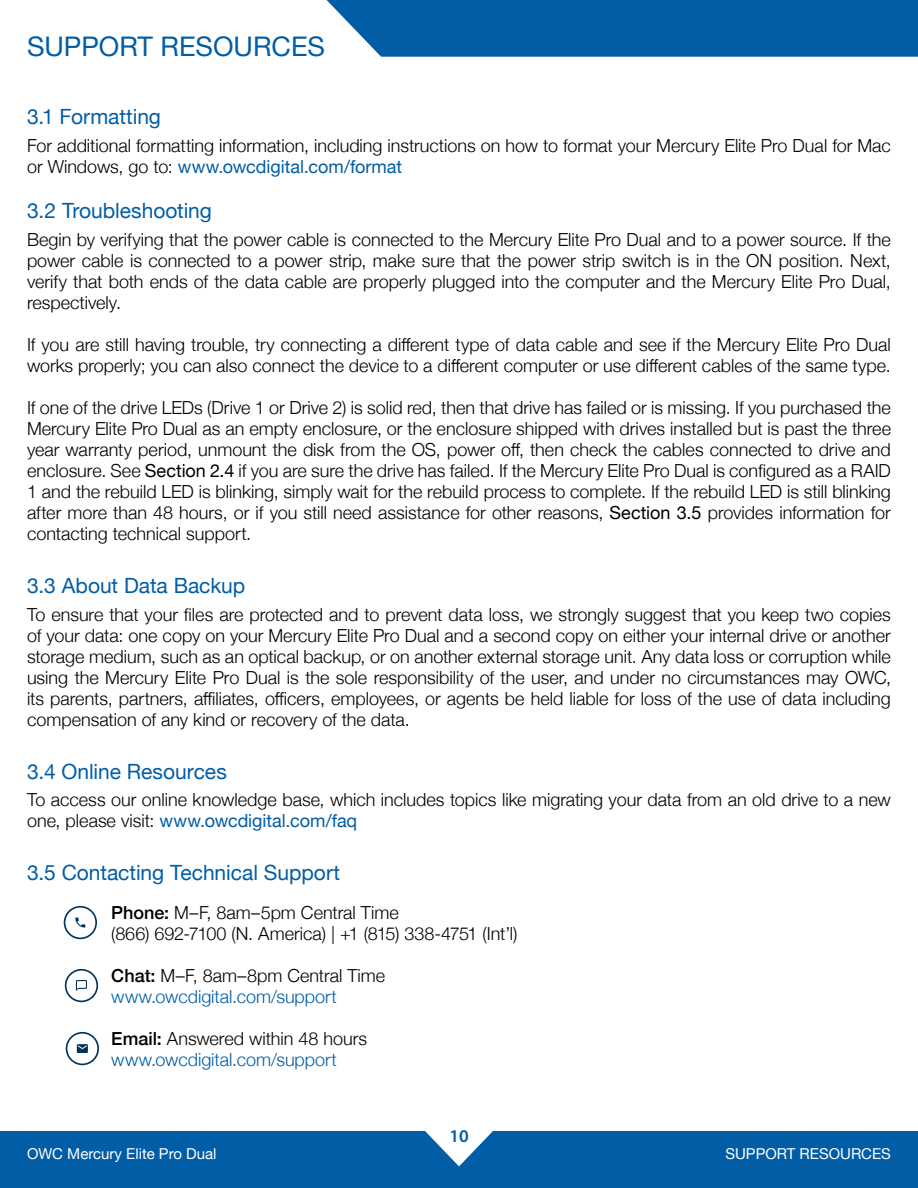
<style>
.page{position:relative;width:918px;height:1188px;background:#fff}
.page>*{position:absolute;margin:0;border:0;box-sizing:border-box;transform-origin:0 0}
.t1{font:27px "Helvetica Neue";color:#005da6}
.t2{font:21px "Helvetica Neue";color:#005da6}
.t3{font:300 18px/21px "Helvetica Neue";color:#000}
.t4{font:300 18px/21px "Helvetica Neue";color:#005da6}
.t5{font:600 18px "Myriad Pro";color:#005da6}
.t6{font:15px "Helvetica Neue";color:#fff}
.s1{font-weight:400;color:#005da6}
.s2{font-weight:400}
.s3{font-weight:500}
.s4{font-weight:500;color:#000}
.s5{color:#000}
</style>
<div class="page">
<div style="left:0;top:1131px;width:918px;height:57px;background:#005da6"></div>
<svg style="left:425px;top:1131px;width:68px;height:35px"></svg>
<svg style="left:326px;top:0;width:592px;height:57px;background:#0e66ab"></svg>
<svg style="left:64px;top:906px;width:33px;height:33px"></svg>
<svg style="left:65px;top:969px;width:33px;height:33px"></svg>
<svg style="left:66px;top:1032px;width:33px;height:33px"></svg>
<h1 class="t1" style="left:27px;top:27px;width:299px">SUPPORT RESOURCES</h1>
<p class="t2" style="left:27px;top:101px;width:136px">3.1 Formatting</p>
<p class="t3" style="left:27px;top:133px;width:865px">For additional formatting information, including instructions on how to format your Mercury Elite Pro Dual for Mac or Windows, go to: <span class="s1">www.owcdigital.com/format</span></p>
<p class="t2" style="left:27px;top:196px;width:186px">3.2 Troubleshooting</p>
<p class="t3" style="left:27px;top:228px;width:865px;text-align:justify">Begin by verifying that the power cable is connected to the Mercury Elite Pro Dual and to a power source. If the power cable is connected to a power strip, make sure that the power strip switch is in the ON position. Next, verify that both ends of the data cable are properly plugged into the computer and the Mercury Elite Pro Dual, respectively.</p>
<p class="t3" style="left:27px;top:333px;width:865px">If you are still having trouble, try connecting a different type of data cable and see if the Mercury Elite Pro Dual works properly; you can also connect the device to a different computer or use different cables of the same type.</p>
<p class="t3" style="left:27px;top:396px;width:866px;text-align:justify">If one of the drive LEDs (Drive 1 or Drive 2) is solid red, then that drive has failed or is missing. If you purchased the Mercury Elite Pro Dual as an empty enclosure, or the enclosure shipped with drives installed but is past the three year warranty period, unmount the disk from the OS, power off, then check the cables connected to drive and enclosure. See <span class="s2">Section 2.4</span> if you are sure the drive has failed. If the Mercury Elite Pro Dual is configured as a RAID 1 and the rebuild LED is blinking, simply wait for the rebuild process to complete. If the rebuild LED is still blinking after more than 48 hours, or if you still need assistance for other reasons, <span class="s2">Section 3.5</span> provides information for contacting technical support.</p>
<p class="t2" style="left:27px;top:570px;width:220px">3.3 About Data Backup</p>
<p class="t3" style="left:27px;top:602px;width:866px;text-align:justify">To ensure that your files are protected and to prevent data loss, we strongly suggest that you keep two copies of your data: one copy on your Mercury Elite Pro Dual and a second copy on either your internal drive or another storage medium, such as an optical backup, or on another external storage unit. Any data loss or corruption while using the Mercury Elite Pro Dual is the sole responsibility of the user, and under no circumstances may OWC, its parents, partners, affiliates, officers, employees, or agents be held liable for loss of the use of data including compensation of any kind or recovery of the data.</p>
<p class="t2" style="left:27px;top:756px;width:201px">3.4 Online Resources</p>
<p class="t3" style="left:27px;top:788px;width:865px">To access our online knowledge base, which includes topics like migrating your data from an old drive to a new one, please visit: <span class="s1">www.owcdigital.com/faq</span></p>
<p class="t2" style="left:27px;top:858px;width:315px">3.5 Contacting Technical Support</p>
<p class="t3" style="left:111px;top:901px;width:408px"><span class="s3">Phone:</span> M–F, 8am–5pm Central Time<br>(866) 692-7100 (N. America) | +1 (815) 338-4751 (Int’l)</p>
<p class="t4" style="left:111px;top:964px;width:275px"><span class="s4">Chat:</span> <span class="s5">M–F, 8am–8pm Central Time </span>www.owcdigital.com/support</p>
<p class="t4" style="left:111px;top:1027px;width:257px"><span class="s4">Email:</span> <span class="s5">Answered within 48 hours </span>www.owcdigital.com/support</p>
<p class="t5" style="left:449px;top:1125px;width:21px">10</p>
<p class="t6" style="left:27px;top:1143px;width:191px">OWC Mercury Elite Pro Dual</p>
<p class="t6" style="left:725px;top:1143px;width:167px">SUPPORT RESOURCES</p>
</div>
